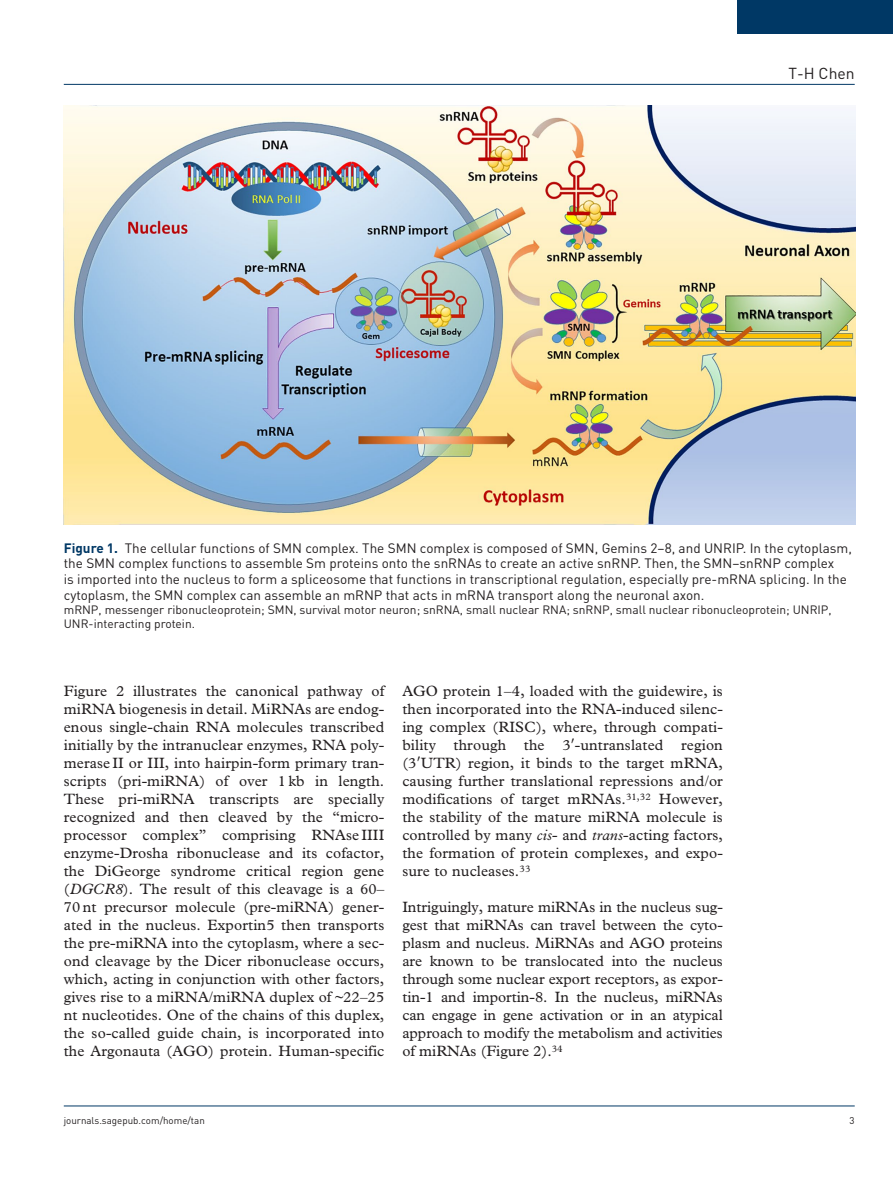
<style>
.page{position:relative;width:893px;height:1191px;background:#fff}
.page>*{position:absolute;margin:0;border:0;box-sizing:border-box;transform-origin:0 0}
.t1{font:15.75px "DIN";color:#231f20}
.t2{font:15px/18px "Plantin Std";letter-spacing:.01em;color:#231f20;text-align:justify}
.t3{font:13.5px/15.8px "DIN";color:#231f20}
.t4{font:12px/14.2px "DIN";color:#231f20}
.t5{font:9.75px "DIN";color:#231f20}
.s1{font-weight:700;color:#003865}
.s2{font-style:italic}
.s3{font-family:"Cambria Math"}
</style>
<div class="page">
<hr style="left:64px;top:84px;width:791px;height:1px;background:#003865">
<hr style="left:64px;top:1105px;width:791px;height:1px;background:#003865">
<div style="left:738px;top:0;width:155px;height:34px;background:#003865"></div>
<img style="left:64px;top:106px;width:792px;height:419px">
<p class="t1" style="left:788px;top:63px;width:68px">T-H Chen</p>
<p class="t3" style="left:64px;top:539px;width:790px"><span class="s1">Figure 1.</span> The cellular functions of SMN complex. The SMN complex is composed of SMN, Gemins 2–8, and UNRIP. In the cytoplasm, the SMN complex functions to assemble Sm proteins onto the snRNAs to create an active snRNP. Then, the SMN–snRNP complex<br>is imported into the nucleus to form a spliceosome that functions in transcriptional regulation, especially pre-mRNA splicing. In the cytoplasm, the SMN complex can assemble an mRNP that acts in mRNA transport along the neuronal axon.</p>
<p class="t4" style="left:64px;top:602px;width:769px">mRNP, messenger ribonucleoprotein; SMN, survival motor neuron; snRNA, small nuclear RNA; snRNP, small nuclear ribonucleoprotein; UNRIP,<br>UNR-interacting protein.</p>
<p class="t2" style="left:64px;top:682px;width:322px">Figure 2 illustrates the canonical pathway of miRNA biogenesis in detail. MiRNAs are endog&shy;enous single-chain RNA molecules transcribed initially by the intranuclear enzymes, RNA poly&shy;merase II or III, into hairpin-form primary tran&shy;scripts (pri-miRNA) of over 1 kb in length.<br>These pri-miRNA transcripts are specially recognized and then cleaved by the “micro&shy;processor complex” comprising RNAse IIII enzyme-Drosha ribonuclease and its cofactor, the DiGeorge syndrome critical region gene (<span class="s2">DGCR8</span>). The result of this cleavage is a 60– 70 nt precursor molecule (pre-miRNA) gener&shy;ated in the nucleus. Exportin5 then transports the pre-miRNA into the cytoplasm, where a sec&shy;ond cleavage by the Dicer ribonuclease occurs, which, acting in conjunction with other factors, gives rise to a miRNA/miRNA duplex of ~22–25 nt nucleotides. One of the chains of this duplex, the so-called guide chain, is incorporated into the Argonauta (AGO) protein. Human-specific</p>
<p class="t2" style="left:402px;top:682px;width:322px">AGO protein 1–4, loaded with the guidewire, is then incorporated into the RNA-induced silenc&shy;ing complex (RISC), where, through compati&shy;bility through the 3<span class="s3">′</span>-untranslated region (3<span class="s3">′</span>UTR) region, it binds to the target mRNA, causing further translational repressions and/or modifications of target mRNAs.<sup>31,32</sup> However, the stability of the mature miRNA molecule is controlled by many <span class="s2">cis</span>- and <span class="s2">trans</span>-acting factors, the formation of protein complexes, and expo&shy;sure to nucleases.<sup>33</sup></p>
<p class="t2" style="left:402px;top:898px;width:322px">Intriguingly, mature miRNAs in the nucleus sug&shy;gest that miRNAs can travel between the cyto&shy;plasm and nucleus. MiRNAs and AGO proteins are known to be translocated into the nucleus through some nuclear export receptors, as expor&shy;tin-1 and importin-8. In the nucleus, miRNAs can engage in gene activation or in an atypical approach to modify the metabolism and activities of miRNAs (Figure 2).<sup>34</sup></p>
<p class="t5" style="left:64px;top:1114px;width:143px">journals.sagepub.com/home/tan</p>
<p class="t5" style="left:850px;top:1114px;width:7px">3</p>
</div>
